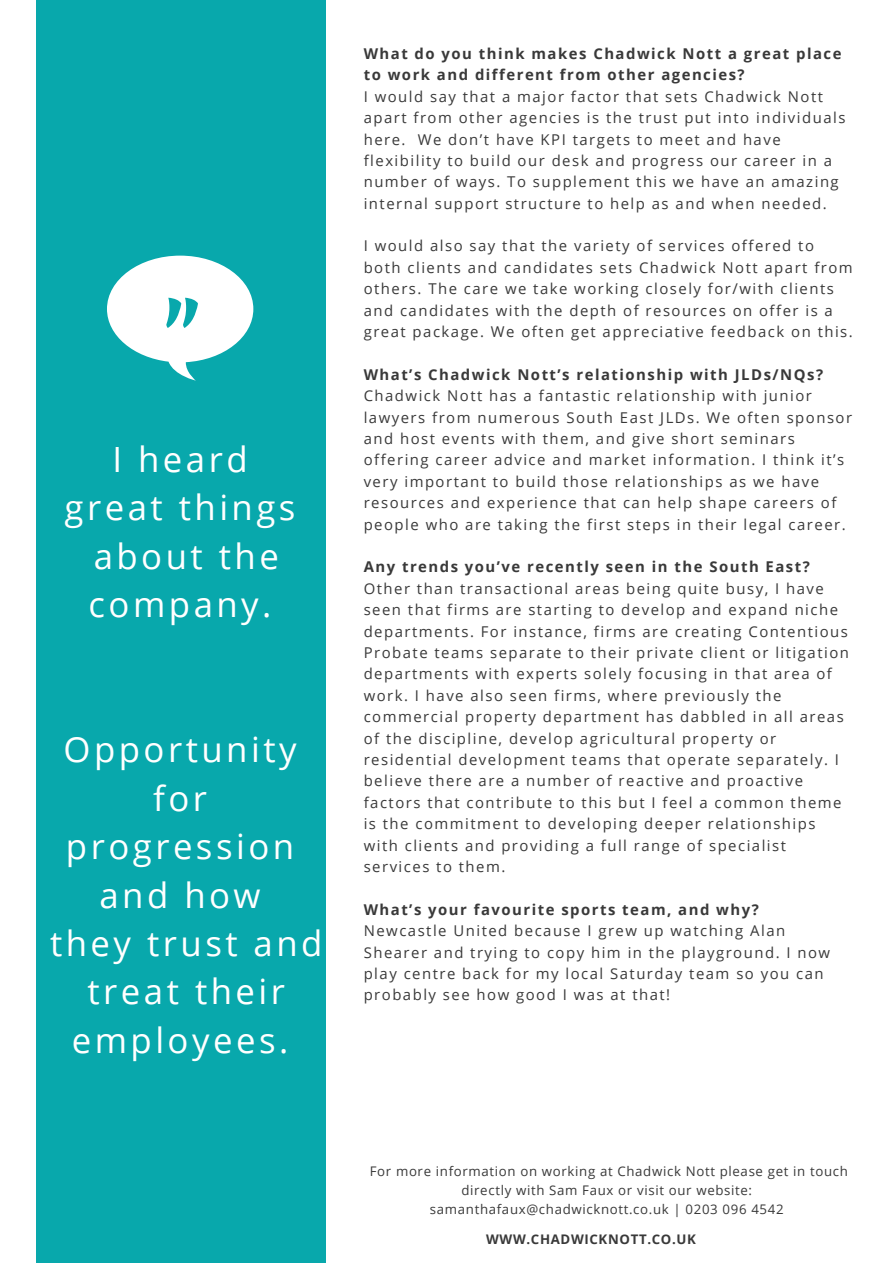
<style>
.page{position:relative;width:893px;height:1263px;background:#fff}
.page>*{position:absolute;margin:0;border:0;box-sizing:border-box;transform-origin:0 0}
.t1{font:92.7px "Kaushan Script";color:#08a8ac}
.t2{font:34.8px/48.4px "Open Sans";letter-spacing:.1em;color:#fff;text-align:center}
.t3{font:14.85px/21.5px "Open Sans";letter-spacing:.1em;color:#393939}
.t4{font:700 14.85px/21.5px "Open Sans";letter-spacing:.1em;color:#393939}
.t5{font:13.2px/19.2px "Open Sans";letter-spacing:.05em;color:#393939;text-align:center}
.t6{font:700 13.2px "Open Sans";letter-spacing:.05em;color:#393939}
</style>
<div class="page">
<div style="left:36px;top:0;width:289px;height:1263px;background:#08a8ac"></div>
<svg style="left:107px;top:256px;width:146px;height:125px"></svg>
<h1 class="t1" style="left:145px;top:274px;width:36px">"</h1>
<h2 class="t2" style="left:65px;top:434px;width:232px">I heard great things about the company.</h2>
<h2 class="t2" style="left:50px;top:725px;width:274px">Opportunity for progression and how<br>they trust and treat their employees.</h2>
<p class="t4" style="left:364px;top:42px;width:479px">What do you think makes Chadwick Nott a great place to work and different from other agencies?</p>
<p class="t3" style="left:364px;top:85px;width:483px">I would say that a major factor that sets Chadwick Nott apart from other agencies is the trust put into individuals here. We don’t have KPI targets to meet and have flexibility to build our desk and progress our career in a number of ways. To supplement this we have an amazing internal support structure to help as and when needed.</p>
<p class="t3" style="left:364px;top:235px;width:491px">I would also say that the variety of services offered to both clients and candidates sets Chadwick Nott apart from others. The care we take working closely for/with clients and candidates with the depth of resources on offer is a great package. We often get appreciative feedback on this.</p>
<p class="t4" style="left:364px;top:363px;width:461px">What’s Chadwick Nott’s relationship with JLDs/NQs?</p>
<p class="t3" style="left:364px;top:385px;width:490px">Chadwick Nott has a fantastic relationship with junior lawyers from numerous South East JLDs. We often sponsor and host events with them, and give short seminars offering career advice and market information. I think it’s very important to build those relationships as we have resources and experience that can help shape careers of people who are taking the first steps in their legal career.</p>
<p class="t4" style="left:364px;top:556px;width:448px">Any trends you’ve recently seen in the South East?</p>
<p class="t3" style="left:364px;top:577px;width:487px">Other than transactional areas being quite busy, I have seen that firms are starting to develop and expand niche departments. For instance, firms are creating Contentious Probate teams separate to their private client or litigation departments with experts solely focusing in that area of work. I have also seen firms, where previously the commercial property department has dabbled in all areas of the discipline, develop agricultural property or residential development teams that operate separately. I believe there are a number of reactive and proactive factors that contribute to this but I feel a common theme is the commitment to developing deeper relationships with clients and providing a full range of specialist services to them.</p>
<p class="t4" style="left:364px;top:898px;width:397px">What’s your favourite sports team, and why?</p>
<p class="t3" style="left:364px;top:920px;width:468px">Newcastle United because I grew up watching Alan Shearer and trying to copy him in the playground. I now play centre back for my local Saturday team so you can probably see how good I was at that!</p>
<p class="t5" style="left:370px;top:1161px;width:480px">For more information on working at Chadwick Nott please get in touch directly with Sam Faux or visit our website: samanthafaux@chadwicknott.co.uk | 0203 096 4542</p>
<p class="t6" style="left:486px;top:1229px;width:211px">WWW.CHADWICKNOTT.CO.UK</p>
</div>
